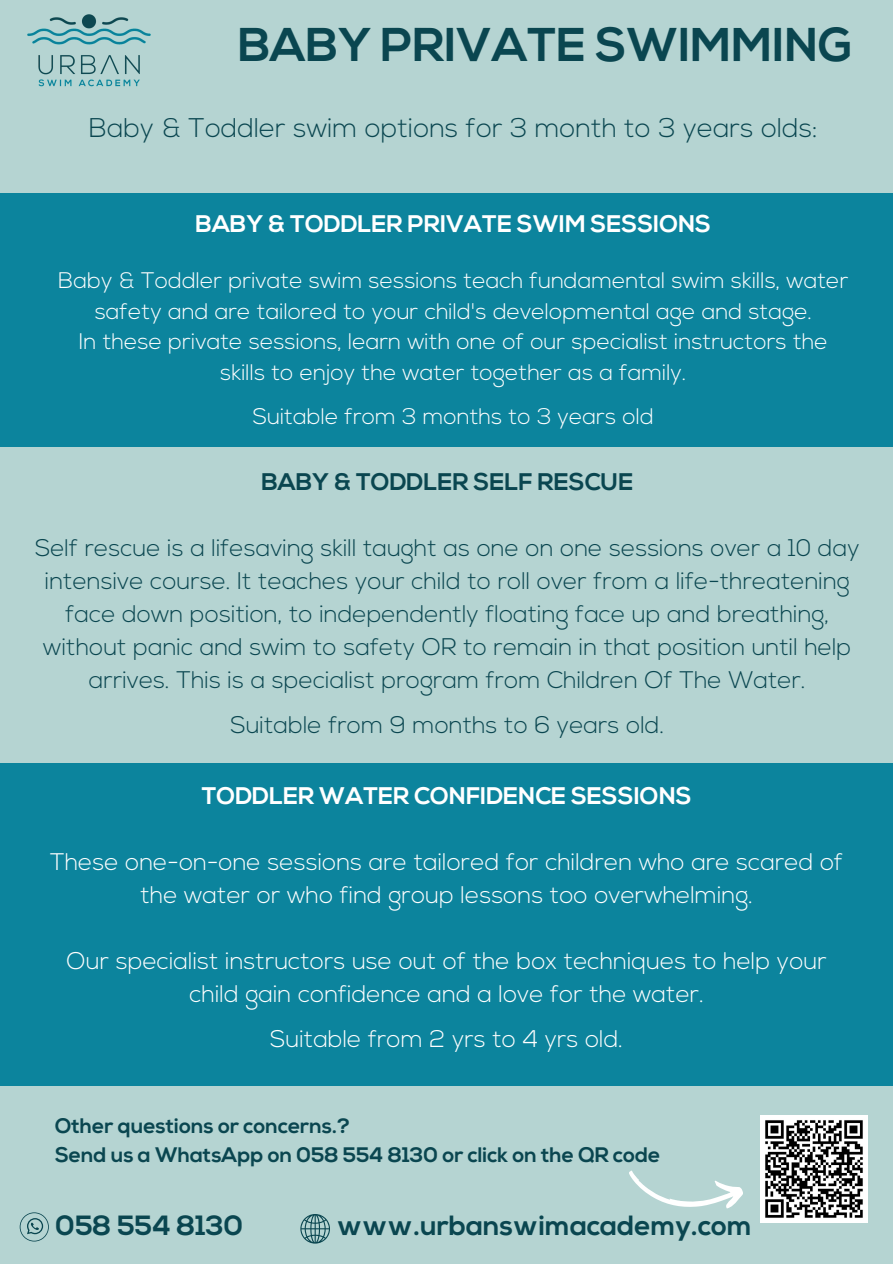
<style>
.page{position:relative;width:893px;height:1264px;background:#fff}
.page>*{position:absolute;margin:0;border:0;box-sizing:border-box;transform-origin:0 0}
.t1{font:700 47.25px "Nexa";color:#0a4650}
.t2{font:700 27.75px "Nexa";color:#0a4650}
.t3{font:300 27px "Nexa";color:#0a4650}
.t4{font:300 24px/33px "Nexa";color:#0a4650;text-align:center}
.t5{font:300 24px/33px "Nexa";color:#fff;text-align:center}
.t6{font:700 24px "Nexa";color:#fff}
.t7{font:700 24px "Nexa";color:#0a4650}
.t8{font:300 22.5px/30.8px "Nexa";color:#fff;text-align:center}
.t9{font:700 21px "Nexa";color:#0a4650}
</style>
<div class="page">
<div style="left:0;top:0;width:892px;height:1263px;background:#b5d4d2"></div>
<div style="left:0;top:763px;width:892px;height:323px;background:#0c849d"></div>
<img style="left:27px;top:14px;width:124px;height:73px">
<svg style="left:20px;top:1212px;width:29px;height:29px"></svg>
<svg style="left:300px;top:1214px;width:29px;height:29px"></svg>
<div style="left:0;top:193px;width:892px;height:254px;background:#0c849d"></div>
<img style="left:760px;top:1115px;width:107px;height:107px">
<svg style="left:629px;top:1170px;width:114px;height:39px"></svg>
<h2 class="t1" style="left:238px;top:26px;width:616px">BABY PRIVATE SWIMMING</h2>
<h3 class="t3" style="left:89px;top:116px;width:730px">Baby &amp; Toddler swim options for 3 month to 3 years olds:</h3>
<h3 class="t6" style="left:195px;top:214px;width:517px">BABY &amp; TODDLER PRIVATE SWIM SESSIONS</h3>
<h4 class="t8" style="left:58px;top:267px;width:791px">Baby &amp; Toddler private swim sessions teach fundamental swim skills, water safety and are tailored to your child's developmental age and stage.<br>In these private sessions, learn with one of our specialist instructors the skills to enjoy the water together as a family.</h4>
<h4 class="t8" style="left:253px;top:403px;width:402px">Suitable from 3 months to 3 years old</h4>
<h3 class="t7" style="left:261px;top:471px;width:373px">BABY &amp; TODDLER SELF RESCUE</h3>
<h4 class="t4" style="left:35px;top:533px;width:826px">Self rescue is a lifesaving skill taught as one on one sessions over a 10 day intensive course. It teaches your child to roll over from a life-threatening face down position, to independently floating face up and breathing, without panic and swim to safety OR to remain in that position until help arrives. This is a specialist program from Children Of The Water.</h4>
<h4 class="t4" style="left:231px;top:710px;width:435px">Suitable from 9 months to 6 years old.</h4>
<h4 class="t6" style="left:202px;top:785px;width:491px">TODDLER WATER CONFIDENCE SESSIONS</h4>
<p class="t5" style="left:50px;top:847px;width:794px">These one-on-one sessions are tailored for children who are scared of the water or who find group lessons too overwhelming.</p>
<p class="t5" style="left:67px;top:946px;width:761px">Our specialist instructors use out of the box techniques to help your child gain confidence and a love for the water.</p>
<p class="t5" style="left:270px;top:1024px;width:354px">Suitable from 2 yrs to 4 yrs old.</p>
<p class="t9" style="left:55px;top:1116px;width:296px">Other questions or concerns.?</p>
<p class="t9" style="left:55px;top:1146px;width:606px">Send us a WhatsApp on 058 554 8130 or click on the QR code</p>
<h4 class="t2" style="left:56px;top:1214px;width:189px">058 554 8130</h4>
<h4 class="t2" style="left:337px;top:1214px;width:416px">www.urbanswimacademy.com</h4>
</div>
